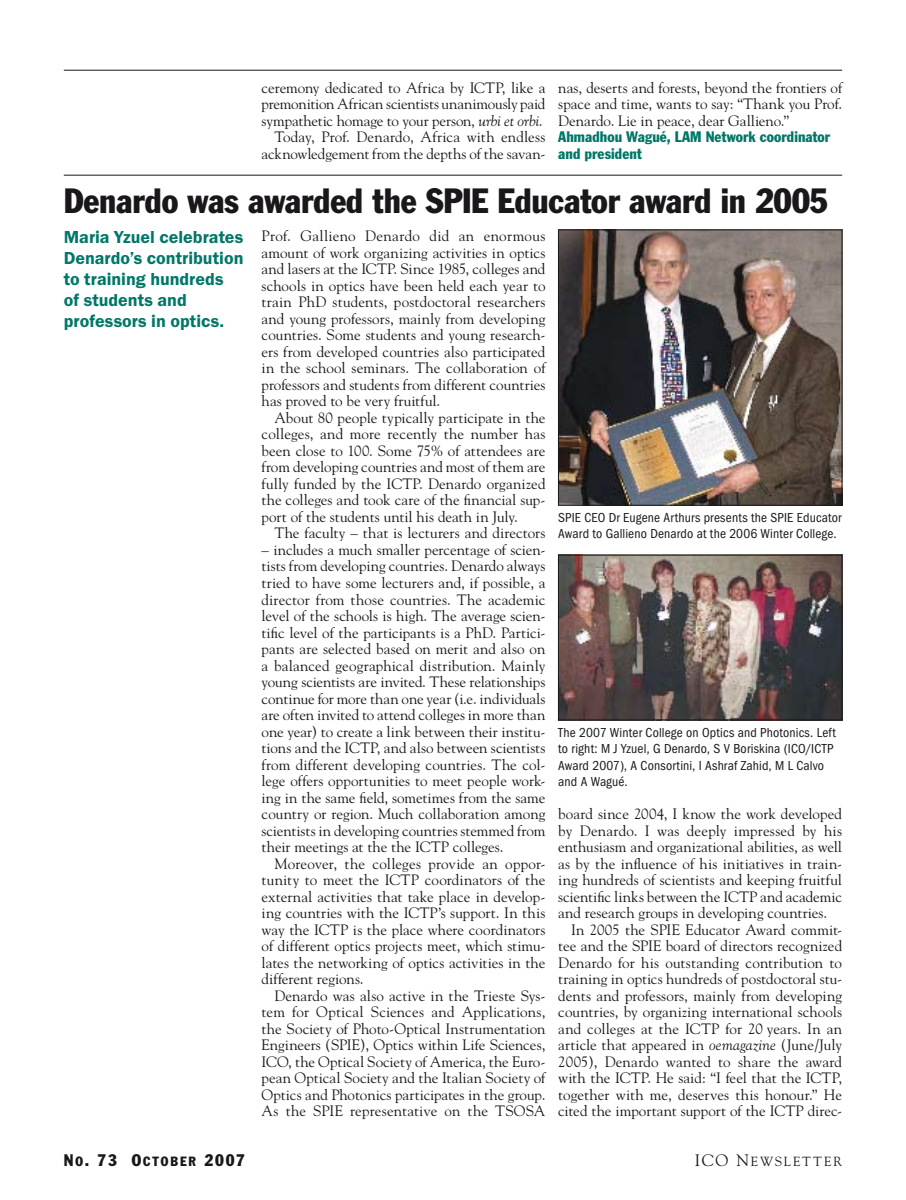
<style>
.page{position:relative;width:906px;height:1200px;background:#fff}
.page>*{position:absolute;margin:0;border:0;box-sizing:border-box;transform-origin:0 0}
.t1{font:condensed 34.5px "Franklin Gothic";letter-spacing:-.01em;color:#1a171b}
.t2{font:600 18px/21px "Franklin Got Io P";color:#007768}
.t3{font:condensed 16.5px "Franklin Gothic";letter-spacing:.105em;color:#1a171b}
.t4{font:15px/16.5px "Goudy";color:#1a171b;text-align:justify}
.t5{font:condensed 15px/16.5px "Franklin Gothic";letter-spacing:.005em;color:#007768}
.t6{font:13.5px/16.5px "Franklin Got Cd Io P";letter-spacing:.01em;color:#1a171b}
.t7{font:13.2px "Goudy";letter-spacing:.14em;color:#1a171b}
.s1{font-style:italic}
.s2{font-size:13.2px}
.s3{font-size:16.5px}
</style>
<div class="page">
<hr style="left:64px;top:70px;width:778px;height:1px;background:#1a171b">
<img style="left:560px;top:232px;width:280px;height:271px">
<div style="left:558px;top:230px;width:284px;height:275px;border:1px solid #1a171b"></div>
<img style="left:560px;top:557px;width:280px;height:161px">
<div style="left:558px;top:555px;width:284px;height:165px;border:1px solid #1a171b"></div>
<hr style="left:64px;top:175px;width:778px;height:1px;background:#1a171b">
<p class="t4" style="left:261px;top:79px;width:285px;text-align:right">ceremony dedicated to Africa by ICTP, like a premonition African scientists unanimously paid sympathetic homage to your person, <span class="s1">urbi et orbi</span>.<br>Today, Prof. Denardo, Africa with endless acknowledgement from the depths of the savan-</p>
<p class="t4" style="left:558px;top:79px;width:285px">nas, deserts and forests, beyond the frontiers of space and time, wants to say: “Thank you Prof.<br>Denardo. Lie in peace, dear Gallieno.”</p>
<p class="t5" style="left:558px;top:128px;width:273px">Ahmadhou Wagué, LAM Network coordinator and president</p>
<h1 class="t1" style="left:64px;top:179px;width:765px">Denardo was awarded the SPIE Educator award in 2005</h1>
<p class="t2" style="left:64px;top:227px;width:181px">Maria Yzuel celebrates<br>Denardo’s contribution to training hundreds<br>of students and professors in optics.</p>
<p class="t4" style="left:261px;top:227px;width:285px">Prof. Gallieno Denardo did an enormous amount of work organizing activities in optics and lasers at the ICTP. Since 1985, colleges and schools in optics have been held each year to train PhD students, postdoctoral researchers and young professors, mainly from developing countries. Some students and young research&shy;ers from developed countries also participated in the school seminars. The collaboration of professors and students from different countries has proved to be very fruitful.</p>
<p class="t4" style="left:261px;top:409px;width:285px;text-indent:13px">About 80 people typically participate in the colleges, and more recently the number has been close to 100. Some 75% of attendees are from developing countries and most of them are fully funded by the ICTP. Denardo organized the colleges and took care of the financial sup&shy;port of the students until his death in July.</p>
<p class="t4" style="left:274px;top:524px;width:273px">The faculty – that is lecturers and directors</p>
<p class="t4" style="left:261px;top:541px;width:285px">– includes a much smaller percentage of scien&shy;tists from developing countries. Denardo always tried to have some lecturers and, if possible, a director from those countries. The academic level of the schools is high. The average scien&shy;tific level of the participants is a PhD. Partici&shy;pants are selected based on merit and also on a balanced geographical distribution. Mainly young scientists are invited. These relationships continue for more than one year (i.e. individuals are often invited to attend colleges in more than one year) to create a link between their institu&shy;tions and the ICTP, and also between scientists from different developing countries. The col&shy;lege offers opportunities to meet people work&shy;ing in the same field, sometimes from the same country or region. Much collaboration among scientists in developing countries stemmed from their meetings at the the ICTP colleges.</p>
<p class="t4" style="left:261px;top:854px;width:285px;text-indent:13px">Moreover, the colleges provide an oppor&shy;tunity to meet the ICTP coordinators of the external activities that take place in develop&shy;ing countries with the ICTP’s support. In this way the ICTP is the place where coordinators of different optics projects meet, which stimu&shy;lates the networking of optics activities in the different regions.</p>
<p class="t4" style="left:261px;top:986px;width:285px;text-indent:13px">Denardo was also active in the Trieste Sys&shy;tem for Optical Sciences and Applications, the Society of Photo-Optical Instrumentation Engineers (SPIE), Optics within Life Sciences, ICO, the Optical Society of America, the Euro&shy;pean Optical Society and the Italian Society of Optics and Photonics participates in the group.<br>As the SPIE representative on the TSOSA</p>
<p class="t6" style="left:558px;top:509px;width:285px">SPIE CEO Dr Eugene Arthurs presents the SPIE Educator<br>Award to Gallieno Denardo at the 2006 Winter College.</p>
<p class="t6" style="left:558px;top:723px;width:279px">The 2007 Winter College on Optics and Photonics. Left to right: M J Yzuel, G Denardo, S V Boriskina (ICO/ICTP Award 2007), A Consortini, I Ashraf Zahid, M L Calvo and A Wagué.</p>
<p class="t4" style="left:558px;top:805px;width:285px">board since 2004, I know the work developed by Denardo. I was deeply impressed by his enthusiasm and organizational abilities, as well as by the influence of his initiatives in train&shy;ing hundreds of scientists and keeping fruitful scientific links between the ICTP and academic and research groups in developing countries.</p>
<p class="t4" style="left:558px;top:920px;width:285px;text-indent:13px">In 2005 the SPIE Educator Award commit&shy;tee and the SPIE board of directors recognized Denardo for his outstanding contribution to training in optics hundreds of postdoctoral stu&shy;dents and professors, mainly from develop-ing countries, by organizing international schools and colleges at the ICTP for 20 years. In an article that appeared in <span class="s1">oemagazine</span> (June/July 2005), Denardo wanted to share the award with the ICTP. He said: “I feel that the ICTP, together with me, deserves this honour.” He cited the important support of the ICTP direc-</p>
<p class="t3" style="left:64px;top:1149px;width:183px">N<span class="s2">o</span>. 73 O<span class="s2">ctober</span> 2007</p>
<p class="t7" style="left:694px;top:1152px;width:149px"><span class="s3">ICO N</span>ewsletter</p>
</div>
